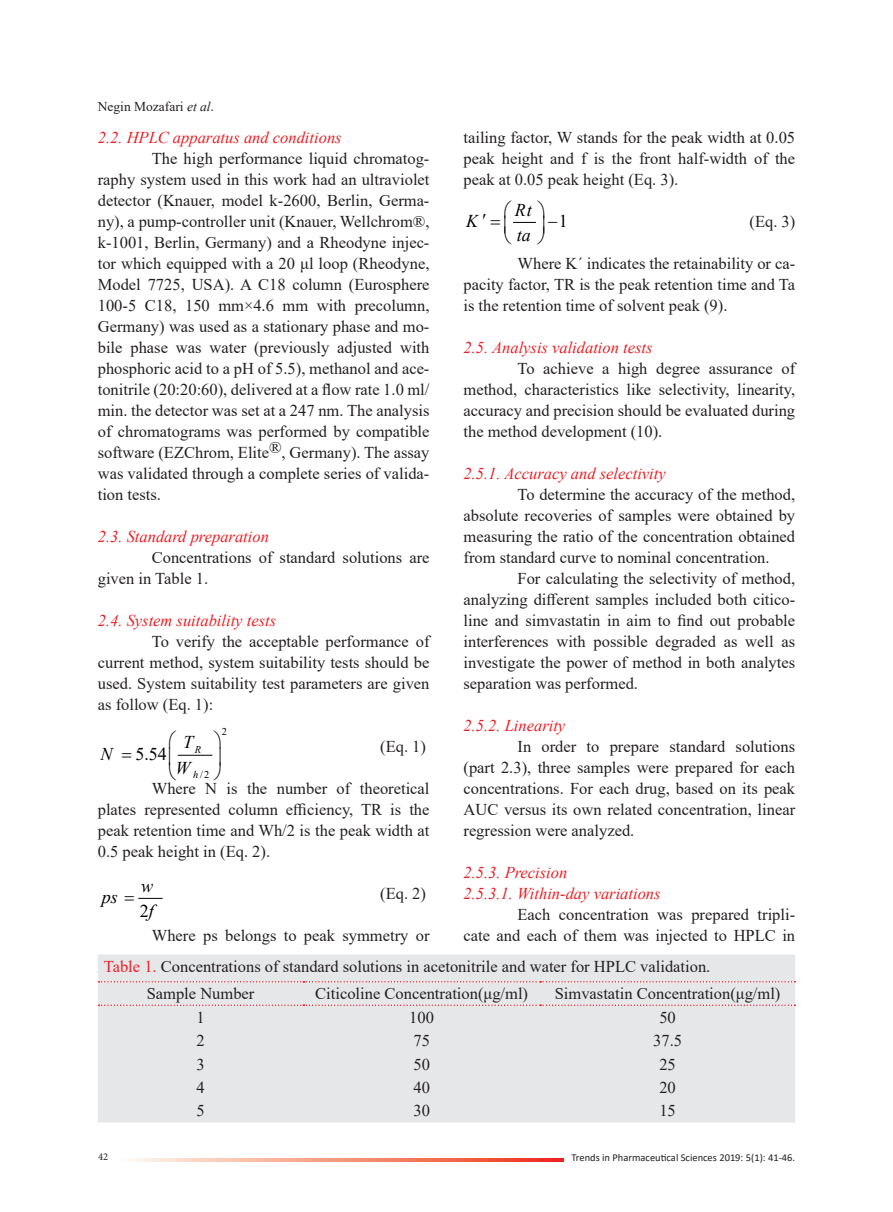
<style>
.page{position:relative;width:893px;height:1212px;background:#fff}
.page>*{position:absolute;margin:0;border:0;box-sizing:border-box;transform-origin:0 0}
.t1{font:italic 18px "Times New Roman";color:#000}
.t2{font:18px "Times New Roman";color:#000}
.t3{font:16.5px/21px "Times New Roman";color:#231f20;text-align:justify}
.t4{font:italic 16.5px "Times New Roman";color:#ee1d23}
.t5{font:13.5px "Times New Roman";color:#231f20}
.t6{font:10.5px "Calibri";color:#231f20}
.t7{font:10.5px "Minion Pro";color:#231f20}
.t8{font:10.35px "Times New Roman";color:#000}
.t9{font:italic 10.35px "Times New Roman";color:#000}
.s1{font-style:italic}
.s2{color:#ee1c24}
</style>
<div class="page">
<hr style="left:178px;top:755px;width:34px;height:1px;background:#000">
<div style="left:98px;top:954px;width:697px;height:168px;background:#e6e7e9"></div>
<svg style="left:99px;top:981px;width:696px;height:1px"></svg>
<svg style="left:99px;top:1004px;width:696px;height:2px"></svg>
<svg style="left:132px;top:1158px;width:431px;height:3px"></svg>
<svg style="left:138px;top:897px;width:24px;height:2px"></svg>
<svg style="left:513px;top:221px;width:23px;height:2px"></svg>
<p class="t5" style="left:98px;top:97px;width:118px">Negin Mozafari <span class="s1">et al</span>.</p>
<p class="t4" style="left:98px;top:126px;width:245px">2.2. HPLC apparatus and conditions</p>
<p class="t3" style="left:98px;top:147px;width:333px;text-indent:54px">The high performance liquid chromatog&shy;raphy system used in this work had an ultraviolet detector (Knauer, model k-2600, Berlin, Germa&shy;ny), a pump-controller unit (Knauer, Wellchrom®, k-1001, Berlin, Germany) and a Rheodyne injec&shy;tor which equipped with a 20 μl loop (Rheodyne, Model 7725, USA). A C18 column (Eurosphere 100-5 C18, 150 mm×4.6 mm with precolumn, Germany) was used as a stationary phase and mo&shy;bile phase was water (previously adjusted with phosphoric acid to a pH of 5.5), methanol and ace&shy;tonitrile (20:20:60), delivered at a flow rate 1.0 ml/ min. the detector was set at a 247 nm. The analysis of chromatograms was performed by compatible software (EZChrom, Elite®, Germany). The assay was validated through a complete series of valida&shy;tion tests.</p>
<p class="t4" style="left:98px;top:525px;width:173px">2.3. Standard preparation</p>
<p class="t3" style="left:98px;top:546px;width:333px;text-indent:54px">Concentrations of standard solutions are given in Table 1.</p>
<p class="t4" style="left:98px;top:609px;width:180px">2.4. System suitability tests</p>
<p class="t3" style="left:98px;top:630px;width:333px;text-indent:54px">To verify the acceptable performance of current method, system suitability tests should be used. System suitability test parameters are given as follow (Eq. 1):</p>
<p class="t8" style="left:222px;top:724px;width:7px">2</p>
<p class="t8" style="left:193px;top:768px;width:18px"><span class="s1">h</span>/2</p>
<p class="t3" style="left:463px;top:126px;width:333px">tailing factor, W stands for the peak width at 0.05 peak height and f is the front half-width of the peak at 0.05 peak height (Eq. 3).</p>
<p class="t2" style="left:548px;top:208px;width:21px">−1</p>
<p class="t3" style="left:749px;top:210px;width:47px">(Eq. 3)</p>
<p class="t1" style="left:515px;top:197px;width:19px">Rt</p>
<p class="t1" style="left:466px;top:208px;width:14px">K</p>
<p class="t1" style="left:517px;top:223px;width:16px">ta</p>
<p class="t3" style="left:463px;top:252px;width:333px;text-indent:54px">Where K´ indicates the retainability or ca&shy;pacity factor, TR is the peak retention time and Ta is the retention time of solvent peak (9).</p>
<p class="t4" style="left:463px;top:336px;width:191px">2.5. Analysis validation tests</p>
<p class="t3" style="left:463px;top:357px;width:333px;text-indent:54px">To achieve a high degree assurance of method, characteristics like selectivity, linearity, accuracy and precision should be evaluated during the method development (10).</p>
<p class="t4" style="left:463px;top:462px;width:204px">2.5.1. Accuracy and selectivity</p>
<p class="t3" style="left:463px;top:483px;width:333px;text-indent:54px">To determine the accuracy of the method, absolute recoveries of samples were obtained by measuring the ratio of the concentration obtained from standard curve to nominal concentration.</p>
<p class="t3" style="left:463px;top:567px;width:333px;text-indent:54px">For calculating the selectivity of method, analyzing different samples included both citico&shy;line and simvastatin in aim to find out probable interferences with possible degraded as well as investigate the power of method in both analytes separation was performed.</p>
<p class="t4" style="left:463px;top:714px;width:103px">2.5.2. Linearity</p>
<p class="t3" style="left:463px;top:735px;width:333px;text-indent:54px">In order to prepare standard solutions (part 2.3), three samples were prepared for each concentrations. For each drug, based on its peak AUC versus its own related concentration, linear regression were analyzed.</p>
<p class="t4" style="left:463px;top:861px;width:105px">2.5.3. Precision</p>
<p class="t4" style="left:463px;top:882px;width:199px">2.5.3.1. Within-day variations</p>
<p class="t3" style="left:463px;top:903px;width:333px;text-align:right">Each concentration was prepared tripli-<br>cate and each of them was injected to HPLC in</p>
<p class="t3" style="left:104px;top:955px;width:608px"><span class="s2">Table 1.</span> Concentrations of standard solutions in acetonitrile and water for HPLC validation.</p>
<p class="t3" style="left:147px;top:983px;width:109px">Sample Number</p>
<p class="t3" style="left:315px;top:983px;width:214px">Citicoline Concentration(μg/ml)</p>
<p class="t3" style="left:555px;top:983px;width:227px">Simvastatin Concentration(μg/ml)</p>
<p class="t3" style="left:196px;top:1006px;width:10px">1</p>
<p class="t3" style="left:409px;top:1006px;width:26px">100</p>
<p class="t3" style="left:659px;top:1006px;width:18px">50</p>
<p class="t3" style="left:196px;top:1029px;width:10px">2</p>
<p class="t3" style="left:413px;top:1029px;width:18px">75</p>
<p class="t3" style="left:653px;top:1029px;width:30px">37.5</p>
<p class="t3" style="left:196px;top:1053px;width:10px">3</p>
<p class="t3" style="left:413px;top:1053px;width:18px">50</p>
<p class="t3" style="left:659px;top:1053px;width:18px">25</p>
<p class="t3" style="left:196px;top:1076px;width:10px">4</p>
<p class="t3" style="left:413px;top:1076px;width:18px">40</p>
<p class="t3" style="left:659px;top:1076px;width:18px">20</p>
<p class="t3" style="left:196px;top:1100px;width:10px">5</p>
<p class="t3" style="left:413px;top:1100px;width:18px">30</p>
<p class="t3" style="left:659px;top:1100px;width:18px">15</p>
<p class="t7" style="left:98px;top:1150px;width:12px">42</p>
<p class="t1" style="left:183px;top:730px;width:12px">T</p>
<p class="t3" style="left:380px;top:735px;width:47px">(Eq. 1)</p>
<p class="t3" style="left:98px;top:777px;width:333px;text-indent:54px">Where N is the number of theoretical plates represented column efficiency, TR is the peak retention time and Wh/2 is the peak width at 0.5 peak height in (Eq. 2).</p>
<p class="t2" style="left:135px;top:741px;width:33px">5.54</p>
<p class="t9" style="left:195px;top:742px;width:8px">R</p>
<p class="t1" style="left:101px;top:741px;width:14px">N</p>
<p class="t1" style="left:175px;top:755px;width:16px">W</p>
<p class="t1" style="left:141px;top:873px;width:14px">w</p>
<p class="t1" style="left:102px;top:884px;width:18px">ps</p>
<p class="t3" style="left:380px;top:882px;width:47px">(Eq. 2)</p>
<p class="t3" style="left:152px;top:924px;width:279px">Where ps belongs to peak symmetry or</p>
<p class="t2" style="left:140px;top:898px;width:16px">2<span class="s1">f</span></p>
<p class="t6" style="left:571px;top:1150px;width:225px">Trends in Pharmaceutical Sciences 2019: 5(1): 41-46.</p>
</div>
